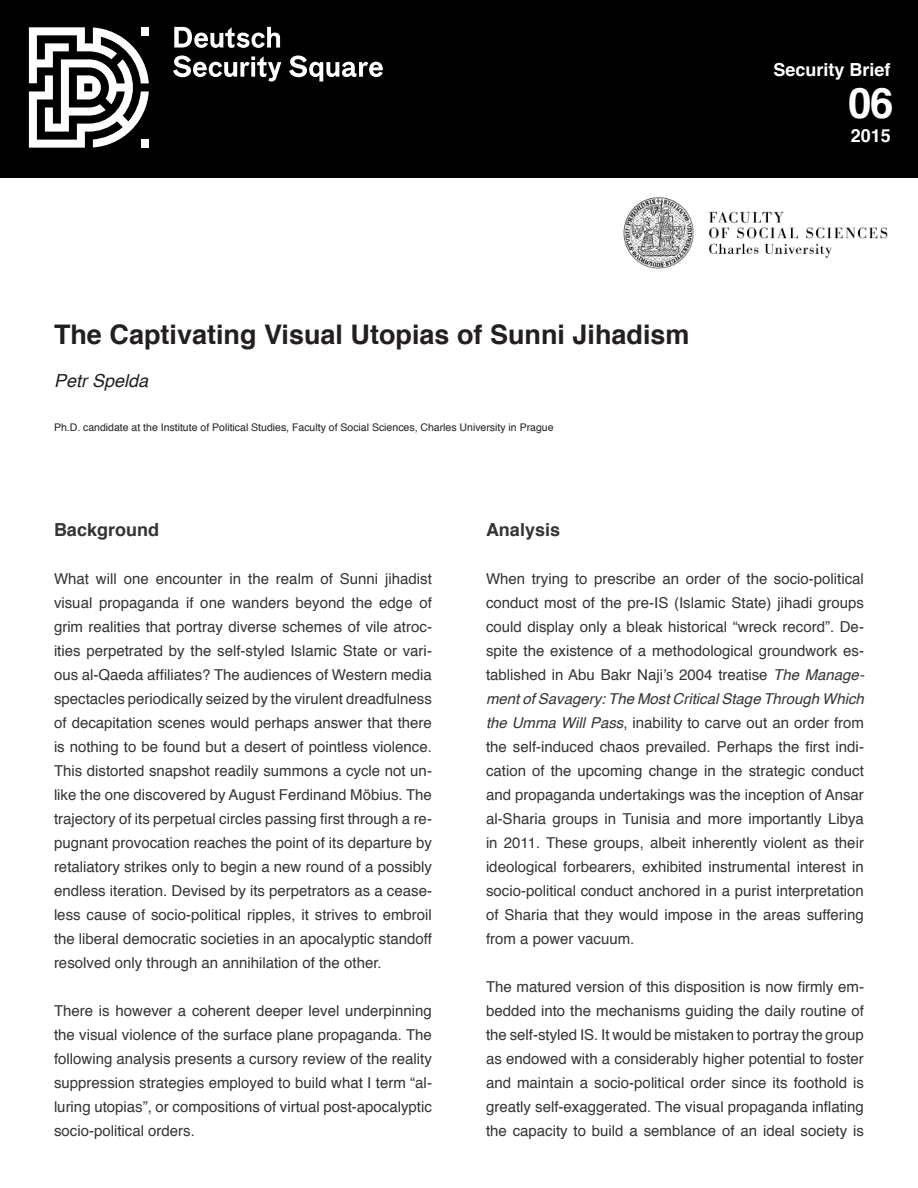
<style>
.page{position:relative;width:918px;height:1188px;background:#fff}
.page>*{position:absolute;margin:0;border:0;box-sizing:border-box;transform-origin:0 0}
.t1{font:700 42px "Helvetica";color:#fff}
.t2{font:700 27px "Helvetica";color:#231f20}
.t3{font:700 18px "Helvetica";color:#343434}
.t4{font:700 18px "Helvetica";color:#fff}
.t5{font:italic 18px "Helvetica";color:#231f20}
.t6{font:15px/24px "Helvetica";color:#343434;text-align:justify}
.t7{font:10.5px "Helvetica";color:#231f20}
.s1{font-style:italic}
</style>
<div class="page">
<img style="left:605px;top:177px;width:297px;height:92px">
<div style="left:389px;top:0;width:529px;height:177px;background:#000"></div>
<div style="left:0;top:0;width:394px;height:177px;background:#000"></div>
<svg style="left:174px;top:27px;width:106px;height:21px"></svg>
<svg style="left:173px;top:56px;width:108px;height:26px"></svg>
<svg style="left:289px;top:56px;width:94px;height:26px"></svg>
<svg style="left:29px;top:27px;width:120px;height:121px"></svg>
<p class="t2" style="left:54px;top:313px;width:637px">The Captivating Visual Utopias of Sunni Jihadism</p>
<p class="t5" style="left:54px;top:367px;width:96px">Petr Spelda</p>
<p class="t7" style="left:54px;top:419px;width:501px">Ph.D. candidate at the Institute of Political Studies, Faculty of Social Sciences, Charles University in Prague</p>
<p class="t4" style="left:774px;top:55px;width:119px">Security Brief</p>
<p class="t1" style="left:848px;top:69px;width:47px">06</p>
<p class="t4" style="left:851px;top:121px;width:42px">2015</p>
<p class="t3" style="left:54px;top:515px;width:107px">Background</p>
<p class="t6" style="left:54px;top:567px;width:380px">What will one encounter in the realm of Sunni jihadist visual propaganda if one wanders beyond the edge of grim realities that portray diverse schemes of vile atroc&shy;ities perpetrated by the self-styled Islamic State or vari&shy;ous al-Qaeda affiliates? The audiences of Western media spectacles periodically seized by the virulent dreadfulness of decapitation scenes would perhaps answer that there is nothing to be found but a desert of pointless violence.<br>This distorted snapshot readily summons a cycle not un&shy;like the one discovered by August Ferdinand Möbius. The trajectory of its perpetual circles passing first through a re&shy;pugnant provocation reaches the point of its departure by retaliatory strikes only to begin a new round of a possibly endless iteration. Devised by its perpetrators as a cease&shy;less cause of socio-political ripples, it strives to embroil the liberal democratic societies in an apocalyptic standoff resolved only through an annihilation of the other.</p>
<p class="t6" style="left:54px;top:999px;width:379px">There is however a coherent deeper level underpinning the visual violence of the surface plane propaganda. The following analysis presents a cursory review of the reality suppression strategies employed to build what I term “al&shy;luring utopias”, or compositions of virtual post-apocalyptic socio-political orders.</p>
<p class="t3" style="left:486px;top:515px;width:76px">Analysis</p>
<p class="t6" style="left:486px;top:567px;width:380px">When trying to prescribe an order of the socio-political conduct most of the pre-IS (Islamic State) jihadi groups could display only a bleak historical “wreck record”. De&shy;spite the existence of a methodological groundwork es&shy;tablished in Abu Bakr Naji’s 2004 treatise <span class="s1">The Manage&shy;ment of Savagery: The Most Critical Stage Through Which the Umma Will Pass</span>, inability to carve out an order from the self-induced chaos prevailed. Perhaps the first indi&shy;cation of the upcoming change in the strategic conduct and propaganda undertakings was the inception of Ansar al-Sharia groups in Tunisia and more importantly Libya in 2011. These groups, albeit inherently violent as their ideological forbearers, exhibited instrumental interest in socio-political conduct anchored in a purist interpretation of Sharia that they would impose in the areas suffering from a power vacuum.</p>
<p class="t6" style="left:486px;top:975px;width:380px">The matured version of this disposition is now firmly em&shy;bedded into the mechanisms guiding the daily routine of the self-styled IS. It would be mistaken to portray the group as endowed with a considerably higher potential to foster and maintain a socio-political order since its foothold is greatly self-exaggerated. The visual propaganda inflating the capacity to build a semblance of an ideal society is</p>
</div>
